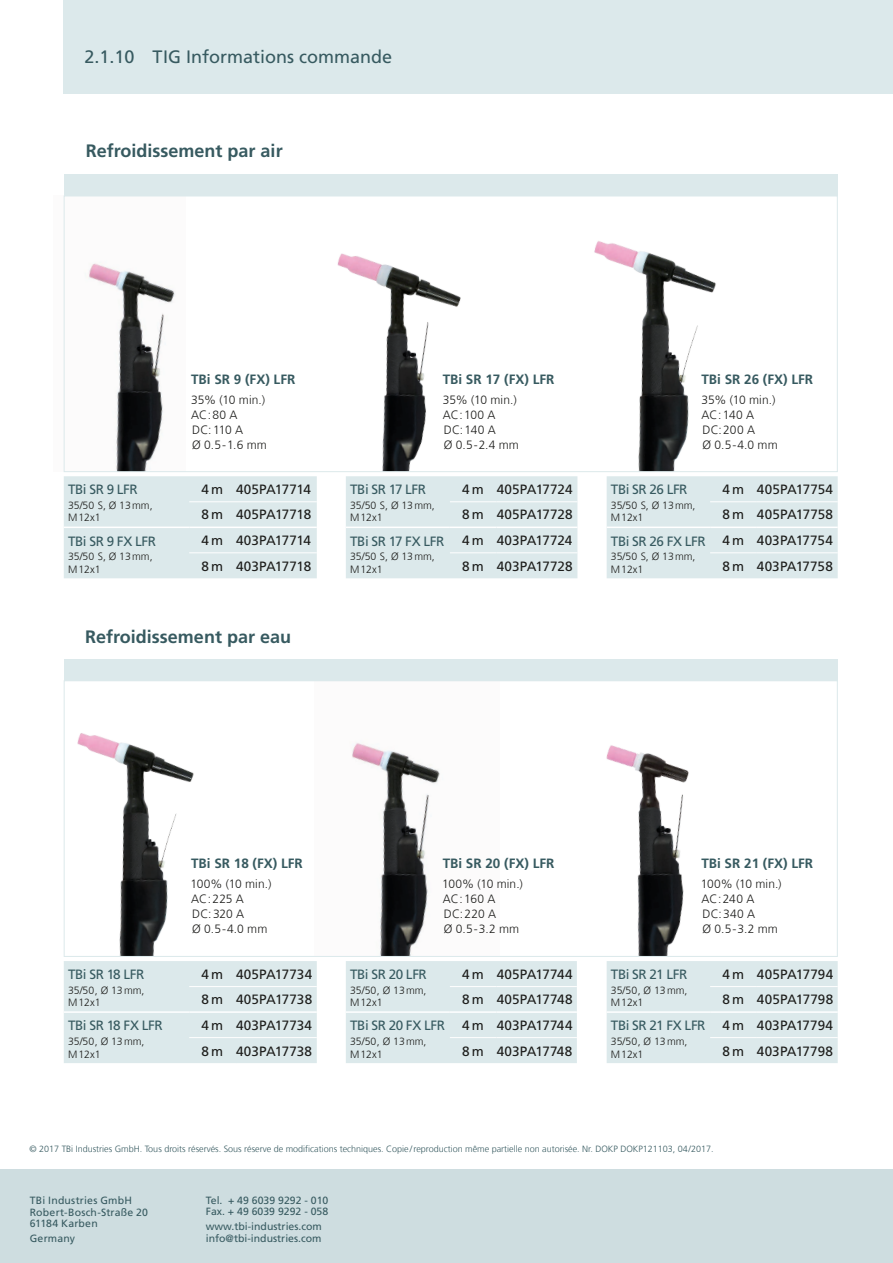
<style>
.page{position:relative;width:893px;height:1263px;background:#fff}
.page>*{position:absolute;margin:0;border:0;box-sizing:border-box;transform-origin:0 0}
.t1{font:700 18px "Frutiger LT Std";color:#375a60}
.t2{font:18px "Frutiger LT Std";color:#375a60}
.t3{font:13.5px/26.1px "Frutiger LT Std";color:#1d1d1b;text-align:right}
.t4{font:13.5px "Frutiger LT Std";letter-spacing:-.025em;color:#375a60}
.t5{font:700 13.5px "Frutiger LT Std";color:#375a60}
.t6{font:13.5px "Frutiger LT Std";letter-spacing:-.03em;color:#1d1d1b}
.t7{font:13.5px "Frutiger LT Std";letter-spacing:-.025em;color:#1d1d1b}
.t8{font:300 12px/15px "Frutiger";letter-spacing:.005em;color:#1d1d1b}
.t9{font:300 10.5px/12.6px "Frutiger";color:#1d1d1b}
.t10{font:10.5px/11.2px "Frutiger LT Std";color:#375a60}
.t11{font:300 9px "Frutiger";color:#375a60}
.s1{color:#375a60}
</style>
<div class="page">
<div style="left:64px;top:0;width:829px;height:94px;background:#dce9eb"></div>
<div style="left:0;top:1169px;width:893px;height:94px;background:#cedde0"></div>
<img style="left:63px;top:694px;width:131px;height:262px">
<img style="left:606px;top:745px;width:83px;height:210px">
<img style="left:352px;top:743px;width:88px;height:212px">
<svg style="left:63px;top:196px;width:775px;height:276px"></svg>
<div style="left:64px;top:659px;width:774px;height:22px;background:#dce9eb"></div>
<div style="left:64px;top:174px;width:774px;height:22px;background:#dce9eb"></div>
<div style="left:346px;top:476px;width:231px;height:102px;background:#dce9eb"></div>
<hr style="left:450px;top:501px;width:47px;height:1px;background:#fff">
<hr style="left:497px;top:501px;width:80px;height:1px;background:#fff">
<hr style="left:450px;top:552px;width:47px;height:1px;background:#fff">
<hr style="left:497px;top:552px;width:80px;height:1px;background:#fff">
<hr style="left:346px;top:526px;width:104px;height:2px;background:#fff">
<hr style="left:450px;top:526px;width:47px;height:2px;background:#fff">
<hr style="left:497px;top:526px;width:80px;height:2px;background:#fff">
<div style="left:346px;top:961px;width:231px;height:102px;background:#dce9eb"></div>
<hr style="left:450px;top:986px;width:47px;height:1px;background:#fff">
<hr style="left:497px;top:986px;width:80px;height:1px;background:#fff">
<hr style="left:450px;top:1037px;width:47px;height:1px;background:#fff">
<hr style="left:497px;top:1037px;width:80px;height:1px;background:#fff">
<hr style="left:346px;top:1011px;width:104px;height:2px;background:#fff">
<hr style="left:450px;top:1011px;width:47px;height:2px;background:#fff">
<hr style="left:497px;top:1011px;width:80px;height:2px;background:#fff">
<div style="left:64px;top:476px;width:253px;height:102px;background:#dce9eb"></div>
<hr style="left:189px;top:501px;width:47px;height:1px;background:#fff">
<hr style="left:236px;top:501px;width:81px;height:1px;background:#fff">
<hr style="left:189px;top:552px;width:47px;height:1px;background:#fff">
<hr style="left:236px;top:552px;width:81px;height:1px;background:#fff">
<hr style="left:64px;top:526px;width:125px;height:2px;background:#fff">
<hr style="left:189px;top:526px;width:47px;height:2px;background:#fff">
<hr style="left:236px;top:526px;width:81px;height:2px;background:#fff">
<div style="left:64px;top:961px;width:253px;height:102px;background:#dce9eb"></div>
<hr style="left:189px;top:986px;width:47px;height:1px;background:#fff">
<hr style="left:236px;top:986px;width:81px;height:1px;background:#fff">
<hr style="left:189px;top:1037px;width:47px;height:1px;background:#fff">
<hr style="left:236px;top:1037px;width:81px;height:1px;background:#fff">
<hr style="left:64px;top:1011px;width:125px;height:2px;background:#fff">
<hr style="left:189px;top:1011px;width:47px;height:2px;background:#fff">
<hr style="left:236px;top:1011px;width:81px;height:2px;background:#fff">
<div style="left:607px;top:476px;width:231px;height:102px;background:#dce9eb"></div>
<hr style="left:710px;top:501px;width:47px;height:1px;background:#fff">
<hr style="left:757px;top:501px;width:81px;height:1px;background:#fff">
<hr style="left:710px;top:552px;width:47px;height:1px;background:#fff">
<hr style="left:757px;top:552px;width:81px;height:1px;background:#fff">
<hr style="left:607px;top:526px;width:103px;height:2px;background:#fff">
<hr style="left:710px;top:526px;width:47px;height:2px;background:#fff">
<hr style="left:757px;top:526px;width:81px;height:2px;background:#fff">
<div style="left:607px;top:961px;width:231px;height:102px;background:#dce9eb"></div>
<hr style="left:710px;top:986px;width:47px;height:1px;background:#fff">
<hr style="left:757px;top:986px;width:81px;height:1px;background:#fff">
<hr style="left:710px;top:1037px;width:47px;height:1px;background:#fff">
<hr style="left:757px;top:1037px;width:81px;height:1px;background:#fff">
<hr style="left:607px;top:1011px;width:103px;height:2px;background:#fff">
<hr style="left:710px;top:1011px;width:47px;height:2px;background:#fff">
<hr style="left:757px;top:1011px;width:81px;height:2px;background:#fff">
<h1 class="t2" style="left:84px;top:47px;width:309px">2.1.10 TIG Informations commande</h1>
<h1 class="t1" style="left:86px;top:140px;width:198px">Refroidissement par air</h1>
<p class="t5" style="left:191px;top:372px;width:106px">TBi SR 9 (FX) LFR</p>
<p class="t8" style="left:191px;top:392px;width:77px">35% (10 min.)<br>AC:80 A<br>DC:110 A<br>Ø 0.5 - 1.6 mm</p>
<p class="t4" style="left:68px;top:481px;width:71px">TBi SR 9 LFR</p>
<p class="t6" style="left:201px;top:481px;width:111px">4 m 405PA17714</p>
<p class="t9" style="left:68px;top:499px;width:86px">35/50 S, Ø 13 mm,<br>M 12x1</p>
<p class="t7" style="left:201px;top:507px;width:111px">8 m 405PA17718</p>
<p class="t4" style="left:68px;top:533px;width:89px">TBi SR 9 FX LFR</p>
<p class="t6" style="left:201px;top:533px;width:111px">4 m 403PA17714</p>
<p class="t9" style="left:68px;top:550px;width:86px">35/50 S, Ø 13 mm,<br>M 12x1</p>
<p class="t7" style="left:201px;top:558px;width:111px">8 m 403PA17718</p>
<h1 class="t1" style="left:85px;top:626px;width:207px">Refroidissement par eau</h1>
<p class="t5" style="left:443px;top:372px;width:113px">TBi SR 17 (FX) LFR</p>
<p class="t8" style="left:443px;top:392px;width:77px">35% (10 min.)<br>AC:100 A<br>DC:140 A<br>Ø 0.5 - 2.4 mm</p>
<p class="t4" style="left:350px;top:481px;width:77px">TBi SR 17 LFR</p>
<p class="t3" style="left:462px;top:476px;width:112px">4 m 405PA17724</p>
<p class="t9" style="left:350px;top:499px;width:86px">35/50 S, Ø 13 mm,<br>M 12x1</p>
<p class="t3" style="left:462px;top:502px;width:112px">8 m 405PA17728</p>
<p class="t4" style="left:350px;top:533px;width:96px">TBi SR 17 FX LFR</p>
<p class="t3" style="left:462px;top:528px;width:112px">4 m 403PA17724</p>
<p class="t9" style="left:350px;top:550px;width:86px">35/50 S, Ø 13 mm,<br>M 12x1</p>
<p class="t3" style="left:462px;top:553px;width:112px">8 m 403PA17728</p>
<p class="t5" style="left:701px;top:372px;width:113px">TBi SR 26 (FX) LFR</p>
<p class="t8" style="left:702px;top:392px;width:78px">35% (10 min.)<br>AC:140 A<br>DC:200 A<br>Ø 0.5 - 4.0 mm</p>
<p class="t4" style="left:611px;top:481px;width:78px">TBi SR 26 LFR</p>
<p class="t3" style="left:722px;top:476px;width:112px">4 m 405PA17754</p>
<p class="t9" style="left:611px;top:499px;width:86px">35/50 S, Ø 13 mm,<br>M 12x1</p>
<p class="t3" style="left:611px;top:502px;width:224px">8 m 405PA17758<br><span class="s1">TBi SR 26 FX LFR</span> 4 m 403PA17754</p>
<p class="t9" style="left:611px;top:550px;width:86px">35/50 S, Ø 13 mm,<br>M 12x1</p>
<p class="t3" style="left:722px;top:553px;width:112px">8 m 403PA17758</p>
<p class="t5" style="left:191px;top:856px;width:113px">TBi SR 18 (FX) LFR</p>
<p class="t8" style="left:190px;top:876px;width:82px">100% (10 min.)<br>AC:225 A<br>DC:320 A<br>Ø 0.5 - 4.0 mm</p>
<p class="t4" style="left:68px;top:966px;width:78px">TBi SR 18 LFR</p>
<p class="t3" style="left:201px;top:961px;width:112px">4 m 405PA17734</p>
<p class="t9" style="left:68px;top:984px;width:78px">35/50 , Ø 13 mm,<br>M 12x1</p>
<p class="t3" style="left:201px;top:986px;width:112px">8 m 405PA17738</p>
<p class="t4" style="left:68px;top:1018px;width:96px">TBi SR 18 FX LFR</p>
<p class="t3" style="left:201px;top:1012px;width:112px">4 m 403PA17734</p>
<p class="t9" style="left:68px;top:1035px;width:78px">35/50 , Ø 13 mm,<br>M 12x1</p>
<p class="t3" style="left:201px;top:1038px;width:112px">8 m 403PA17738</p>
<p class="t5" style="left:443px;top:856px;width:113px">TBi SR 20 (FX) LFR</p>
<p class="t8" style="left:442px;top:876px;width:82px">100% (10 min.)<br>AC:160 A<br>DC:220 A<br>Ø 0.5 - 3.2 mm</p>
<p class="t4" style="left:350px;top:966px;width:78px">TBi SR 20 LFR</p>
<p class="t3" style="left:462px;top:961px;width:112px">4 m 405PA17744</p>
<p class="t9" style="left:350px;top:984px;width:78px">35/50 , Ø 13 mm,<br>M 12x1</p>
<p class="t3" style="left:462px;top:986px;width:112px">8 m 405PA17748</p>
<p class="t4" style="left:350px;top:1018px;width:96px">TBi SR 20 FX LFR</p>
<p class="t3" style="left:462px;top:1012px;width:112px">4 m 403PA17744</p>
<p class="t9" style="left:350px;top:1035px;width:78px">35/50 , Ø 13 mm,<br>M 12x1</p>
<p class="t3" style="left:462px;top:1038px;width:112px">8 m 403PA17748</p>
<p class="t5" style="left:701px;top:856px;width:113px">TBi SR 21 (FX) LFR</p>
<p class="t8" style="left:701px;top:876px;width:82px">100% (10 min.)<br>AC:240 A<br>DC:340 A<br>Ø 0.5 - 3.2 mm</p>
<p class="t4" style="left:611px;top:966px;width:78px">TBi SR 21 LFR</p>
<p class="t3" style="left:722px;top:961px;width:112px">4 m 405PA17794</p>
<p class="t9" style="left:611px;top:984px;width:78px">35/50 , Ø 13 mm,<br>M 12x1</p>
<p class="t3" style="left:722px;top:986px;width:112px">8 m 405PA17798</p>
<p class="t4" style="left:611px;top:1018px;width:96px">TBi SR 21 FX LFR</p>
<p class="t3" style="left:722px;top:1012px;width:112px">4 m 403PA17794</p>
<p class="t9" style="left:611px;top:1035px;width:78px">35/50 , Ø 13 mm,<br>M 12x1</p>
<p class="t3" style="left:722px;top:1038px;width:112px">8 m 403PA17798</p>
<p class="t11" style="left:30px;top:1144px;width:686px">© 2017 TBi Industries GmbH. Tous droits réservés. Sous réserve de modifications techniques. Copie /reproduction même partielle non autorisée. Nr. DOKP DOKP121103, 04/2017.</p>
<p class="t10" style="left:30px;top:1195px;width:120px">TBi Industries GmbH<br>Robert-Bosch-Straße 20<br>61184 Karben</p>
<p class="t10" style="left:30px;top:1232px;width:47px">Germany</p>
<p class="t10" style="left:206px;top:1194px;width:124px">Tel. + 49 6039 9292 - 010<br>Fax. + 49 6039 9292 - 058</p>
<p class="t10" style="left:206px;top:1221px;width:118px">www.tbi-industries.com info@tbi-industries.com</p>
</div>
